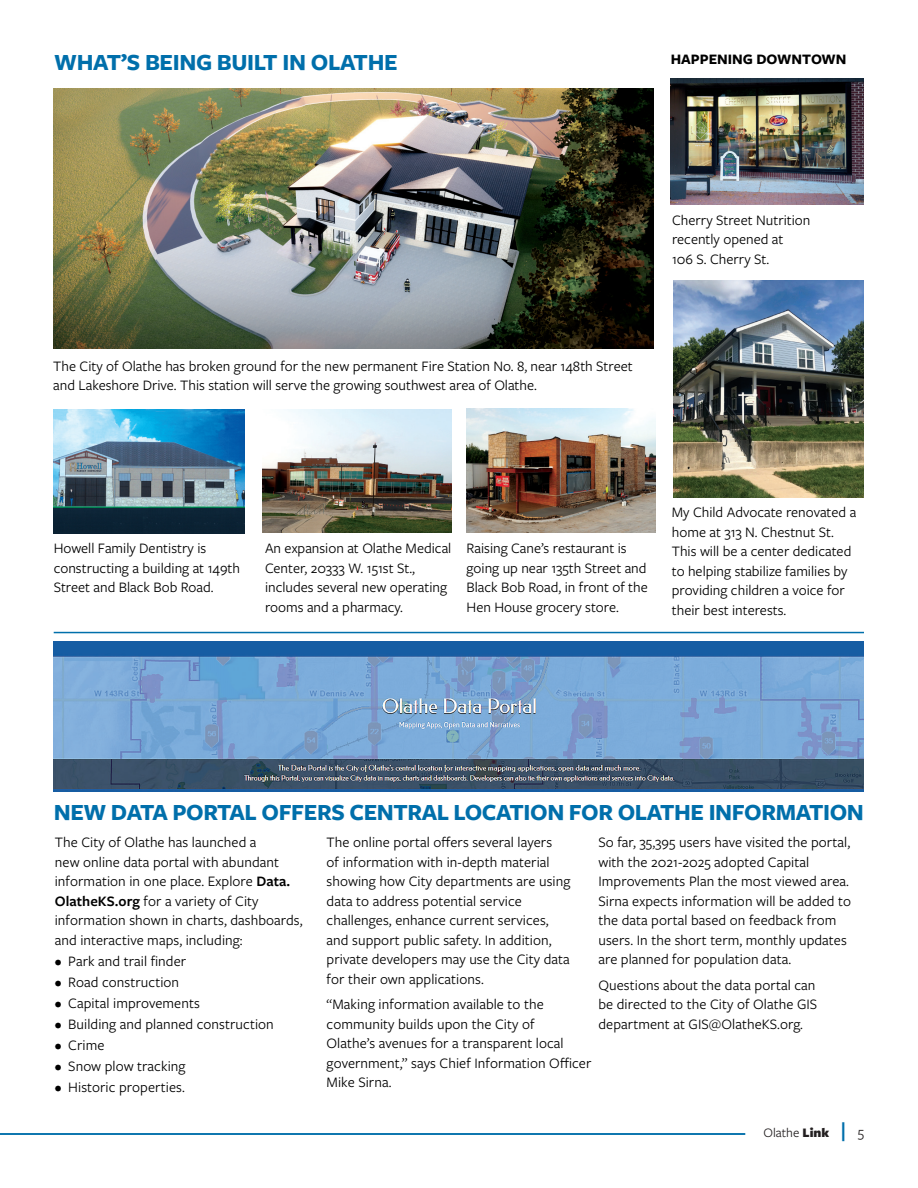
<style>
.page{position:relative;width:918px;height:1188px;background:#fff}
.page>*{position:absolute;margin:0;border:0;box-sizing:border-box;transform-origin:0 0}
.t1{font:700 24px "Freight Sans Pro";letter-spacing:-.02em;color:#006fab}
.t2{font:15px/19.5px "Freight Sans Pro";letter-spacing:.005em;color:#000}
.t3{font:700 15px "Freight Sans Pro";color:#000}
.t4{font:13.5px "Freight Sans Pro";color:#231f20}
.s1{font-weight:600}
.s2{font-weight:900}
.s3{font-weight:600;font-size:21px;color:#006fab}
.s4{font-size:15px}
</style>
<div class="page">
<hr style="left:0;top:1133px;width:745px;height:2px;background:#006fab">
<hr style="left:54px;top:632px;width:810px;height:1px;background:#006fab">
<img style="left:671px;top:79px;width:192px;height:125px">
<img style="left:673px;top:281px;width:191px;height:217px">
<img style="left:467px;top:409px;width:188px;height:124px">
<img style="left:54px;top:410px;width:191px;height:124px">
<img style="left:263px;top:409px;width:189px;height:124px">
<img style="left:54px;top:641px;width:810px;height:150px">
<img style="left:53px;top:89px;width:601px;height:259px">
<h1 class="t1" style="left:54px;top:46px;width:345px">WHAT’S BEING BUILT IN OLATHE</h1>
<p class="t3" style="left:671px;top:49px;width:177px">HAPPENING DOWNTOWN</p>
<p class="t2" style="left:53px;top:356px;width:581px">The City of Olathe has broken ground for the new permanent Fire Station No. 8, near 148th Street and Lakeshore Drive. This station will serve the growing southwest area of Olathe.</p>
<p class="t2" style="left:672px;top:209px;width:140px">Cherry Street Nutrition recently opened at<br>106 S. Cherry St.</p>
<p class="t2" style="left:54px;top:538px;width:188px">Howell Family Dentistry is constructing a building at 149th<br>Street and Black Bob Road.</p>
<p class="t2" style="left:265px;top:538px;width:188px">An expansion at Olathe Medical<br>Center, 20333 W. 151st St., includes several new operating rooms and a pharmacy.</p>
<p class="t2" style="left:467px;top:538px;width:183px">Raising Cane’s restaurant is going up near 135th Street and<br>Black Bob Road, in front of the<br>Hen House grocery store.</p>
<p class="t2" style="left:672px;top:502px;width:186px">My Child Advocate renovated a home at 313 N. Chestnut St.<br>This will be a center dedicated to helping stabilize families by providing children a voice for their best interests.</p>
<h1 class="t1" style="left:54px;top:796px;width:812px">NEW DATA PORTAL OFFERS CENTRAL LOCATION FOR OLATHE INFORMATION</h1>
<p class="t2" style="left:55px;top:832px;width:249px">The City of Olathe has launched a<br>new online data portal with abundant information in one place. Explore <span class="s1">Data.<br>OlatheKS.org</span> for a variety of City information shown in charts, dashboards, and interactive maps, including:</p>
<p class="t2" style="left:55px;top:950px;width:133px">• Park and trail finder</p>
<p class="t2" style="left:55px;top:971px;width:126px">• Road construction</p>
<p class="t2" style="left:55px;top:992px;width:147px">• Capital improvements</p>
<p class="t2" style="left:55px;top:1013px;width:221px">• Building and planned construction</p>
<p class="t2" style="left:55px;top:1034px;width:51px">• Crime</p>
<p class="t2" style="left:55px;top:1055px;width:132px">• Snow plow tracking</p>
<p class="t2" style="left:55px;top:1076px;width:132px">• Historic properties.</p>
<p class="t2" style="left:327px;top:832px;width:245px">The online portal offers several layers<br>of information with in-depth material showing how City departments are using data to address potential service challenges, enhance current services, and support public safety. In addition, private developers may use the City data for their own applications.</p>
<p class="t2" style="left:327px;top:994px;width:266px">“Making information available to the community builds upon the City of<br>Olathe’s avenues for a transparent local government,” says Chief Information Officer Mike Sirna.</p>
<p class="t2" style="left:598px;top:832px;width:254px">So far, 35,395 users have visited the portal, with the 2021-2025 adopted Capital Improvements Plan the most viewed area.<br>Sirna expects information will be added to the data portal based on feedback from users. In the short term, monthly updates are planned for population data.</p>
<p class="t2" style="left:598px;top:974px;width:220px">Questions about the data portal can be directed to the City of Olathe GIS department at GIS@OlatheKS.org.</p>
<p class="t4" style="left:764px;top:1123px;width:102px">Olathe <span class="s2">Link</span> <span class="s3">|</span> <span class="s4">5</span></p>
</div>
